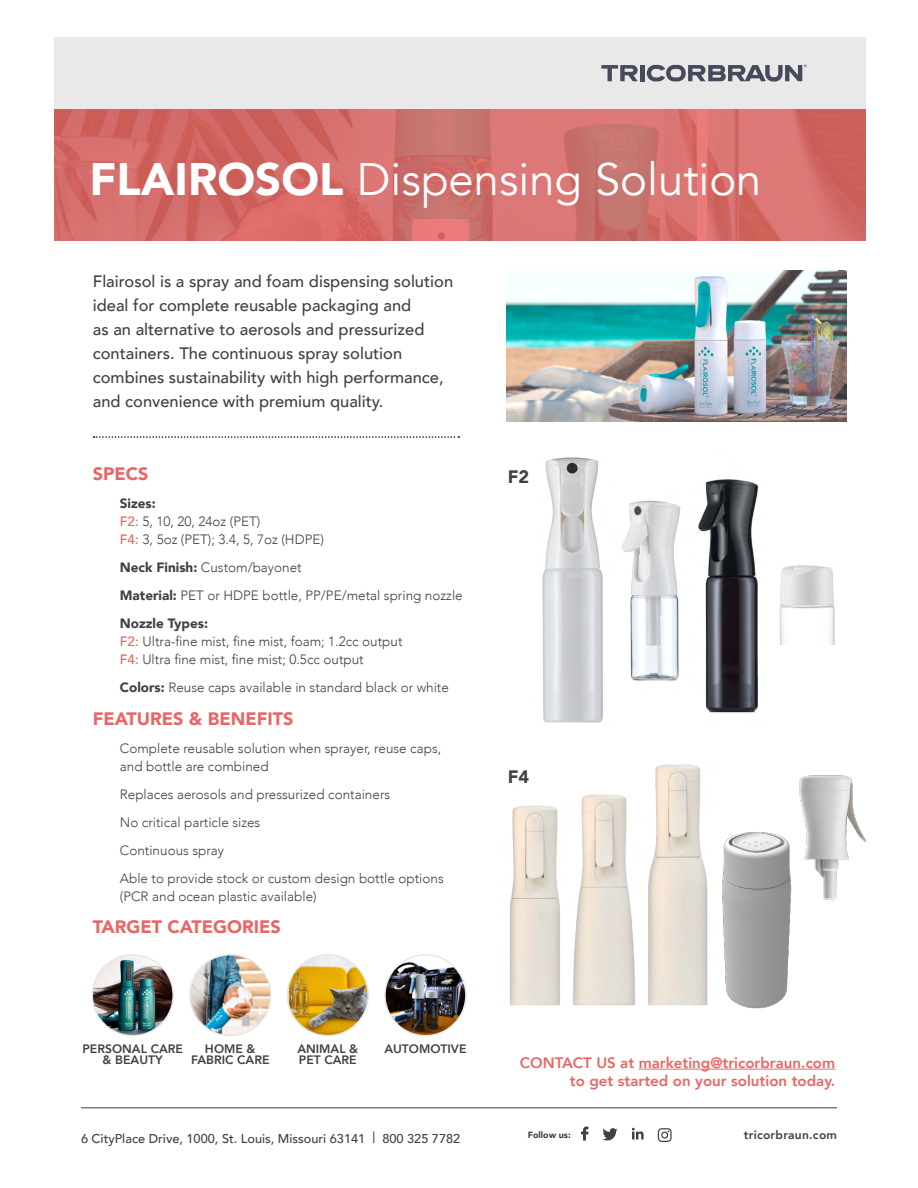
<style>
.page{position:relative;width:918px;height:1188px;background:#fff}
.page>*{position:absolute;margin:0;border:0;box-sizing:border-box;transform-origin:0 0}
.t1{font:45.45px "Avenir";color:#fff}
.t2{font:900 18px "Avenir";color:#e86665}
.t3{font:900 18px "Avenir";color:#414042}
.t4{font:500 16.5px/24px "Avenir";color:#414042}
.t5{font:800 15px/18px "Avenir";color:#e86665;text-align:right}
.t6{font:300 13.5px/28px "Avenir";color:#414042}
.t7{font:500 12.75px "Avenir";color:#414042}
.t8{font:800 12.15px/11.6px "Avenir";color:#414042;text-align:center}
.t9{font:800 12px "Avenir";letter-spacing:.02em;color:#414042}
.t10{font:900 8.85px "Avenir";color:#414042}
.s1{font-weight:900}
.s2{font-weight:500;color:#e86665}
.s3{font-size:15.3px}
</style>
<div class="page">
<img style="left:510px;top:764px;width:198px;height:242px">
<hr style="left:81px;top:1107px;width:756px;height:1px;background:#414042">
<svg style="left:581px;top:1127px;width:7px;height:14px"></svg>
<svg style="left:632px;top:1128px;width:12px;height:11px"></svg>
<svg style="left:602px;top:1128px;width:16px;height:12px"></svg>
<svg style="left:658px;top:1128px;width:14px;height:14px"></svg>
<hr style="left:639px;top:1069px;width:196px;height:1px;background:#e86665">
<svg style="left:94px;top:436px;width:365px;height:2px"></svg>
<img style="left:92px;top:955px;width:81px;height:81px;border-radius:40px">
<div style="left:92px;top:954px;width:82px;height:82px;border:1px solid #e6e7e8;border-radius:50%"></div>
<img style="left:385px;top:955px;width:81px;height:81px;border-radius:40px">
<div style="left:384px;top:954px;width:83px;height:82px;border:1px solid #e6e7e8;border-radius:50%"></div>
<img style="left:289px;top:956px;width:78px;height:80px">
<div style="left:287px;top:954px;width:82px;height:82px;border:1px solid #e6e7e8;border-radius:50%"></div>
<img style="left:190px;top:955px;width:81px;height:81px;border-radius:40px">
<div style="left:189px;top:954px;width:82px;height:82px;border:1px solid #e6e7e8;border-radius:50%"></div>
<div style="left:54px;top:37px;width:811px;height:72px;background:#ebe9e8"></div>
<hr style="left:640px;top:65px;width:4px;height:16px;background:#464a5d">
<svg style="left:601px;top:65px;width:37px;height:16px"></svg>
<svg style="left:647px;top:64px;width:160px;height:18px"></svg>
<img style="left:542px;top:457px;width:217px;height:266px">
<img style="left:799px;top:775px;width:67px;height:125px">
<img style="left:722px;top:832px;width:70px;height:177px">
<img style="left:779px;top:565px;width:56px;height:80px">
<img style="left:507px;top:270px;width:340px;height:152px">
<img style="left:54px;top:109px;width:811px;height:132px">
<h1 class="t1" style="left:90px;top:152px;width:673px"><span class="s1">FLAIROSOL</span> Dispensing Solution</h1>
<p class="t4" style="left:93px;top:268px;width:362px">Flairosol is a spray and foam dispensing solution ideal for complete reusable packaging and<br>as an alternative to aerosols and pressurized containers. The continuous spray solution combines sustainability with high performance, and convenience with premium quality.</p>
<h2 class="t2" style="left:93px;top:459px;width:57px">SPECS</h2>
<p class="t6" style="left:120px;top:495px;width:206px;line-height:18px"><span class="s1">Sizes:<br></span><span class="s2">F2:</span> 5, 10, 20, 24oz (PET)<br><span class="s2">F4:</span> 3, 5oz (PET); 3.4, 5, 7oz (HDPE)</p>
<p class="t6" style="left:120px;top:554px;width:344px"><span class="s1">Neck Finish:</span> Custom/bayonet<br><span class="s1">Material:</span> PET or HDPE bottle, PP/PE/metal spring nozzle<br><span class="s1">Nozzle Types:</span></p>
<p class="t6" style="left:120px;top:633px;width:284px;line-height:18px"><span class="s2">F2:</span> Ultra-fine mist, fine mist, foam; 1.2cc output<br><span class="s2">F4:</span> Ultra fine mist, fine mist; 0.5cc output</p>
<p class="t6" style="left:120px;top:674px;width:331px"><span class="s1">Colors:</span> Reuse caps available in standard black or white</p>
<h2 class="t2" style="left:93px;top:703px;width:202px">FEATURES &amp; BENEFITS</h2>
<p class="t6" style="left:120px;top:739px;width:323px;line-height:18px">Complete reusable solution when sprayer, reuse caps, and bottle are combined</p>
<p class="t6" style="left:120px;top:780px;width:325px">Replaces aerosols and pressurized containers<br>No critical particle sizes<br>Continuous spray<br>Able to provide stock or custom design bottle options</p>
<p class="t6" style="left:120px;top:882px;width:198px">(PCR and ocean plastic available)</p>
<h2 class="t2" style="left:93px;top:912px;width:190px">TARGET CATEGORIES</h2>
<h2 class="t3" style="left:508px;top:461px;width:23px">F2</h2>
<h2 class="t3" style="left:508px;top:761px;width:23px">F4</h2>
<p class="t8" style="left:82px;top:1043px;width:102px">PERSONAL CARE &amp; BEAUTY</p>
<p class="t8" style="left:297px;top:1043px;width:62px;text-align:left">ANIMAL &amp;<br>PET CARE</p>
<p class="t8" style="left:205px;top:1043px;width:52px">HOME &amp;</p>
<p class="t8" style="left:384px;top:1043px;width:84px">AUTOMOTIVE</p>
<p class="t8" style="left:191px;top:1054px;width:80px">FABRIC CARE</p>
<p class="t5" style="left:520px;top:1054px;width:317px">CONTACT US at marketing@tricorbraun.com to get started on your solution today.</p>
<p class="t7" style="left:81px;top:1128px;width:381px">6 CityPlace Drive, 1000, St. Louis, Missouri 63141 <span class="s3">|</span> 800 325 7782</p>
<p class="t10" style="left:528px;top:1127px;width:44px">Follow us:</p>
<p class="t9" style="left:744px;top:1126px;width:95px">tricorbraun.com</p>
</div>
